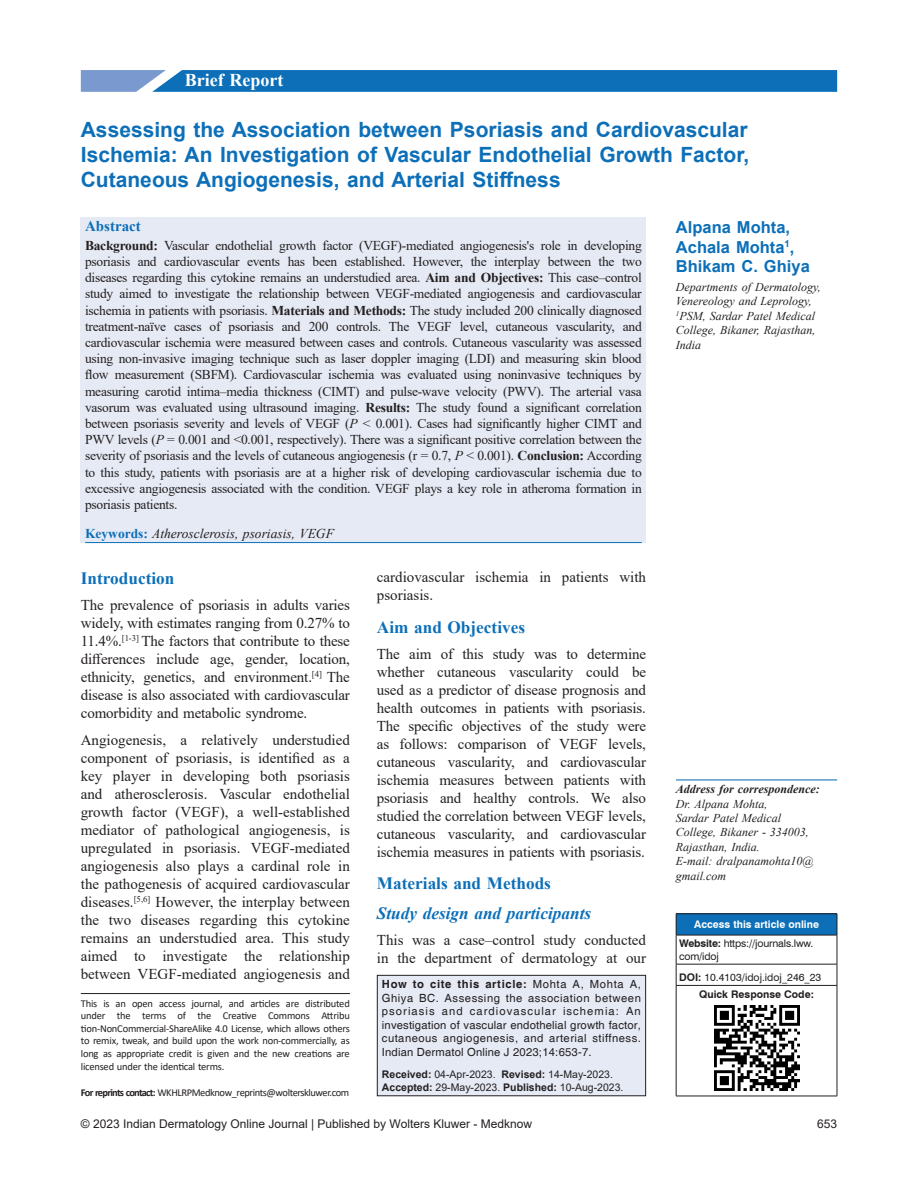
<style>
.page{position:relative;width:918px;height:1188px;background:#fff}
.page>*{position:absolute;margin:0;border:0;box-sizing:border-box;transform-origin:0 0}
.AT{font:700 21px/25.2px "Arial";color:#0c6fb8;text-align:justify}
.AH{font:700 18px "Times New Roman";color:#fff}
.t1{font:700 17.25px "Times New Roman";color:#0c6fb8}
.t2{font:italic 700 17.25px "Times New Roman";color:#0c6fb8}
.AU{font:700 16.5px/19.5px "Arial";color:#0c6fb8}
.TX{font:15px/18px "Times New Roman";color:#231f20;text-align:justify}
.ABSH{font:700 15px "Times New Roman";color:#0c6fb8}
.ABS{font:13.5px/16.2px "Times New Roman";letter-spacing:-.02em;color:#231f20;text-align:justify}
.KWD{font:italic 13.5px "Times New Roman";color:#231f20}
.ADD{font:italic 12px/14.4px "Times New Roman";color:#231f20}
.AFF{font:italic 12px/14.4px "Times New Roman";color:#231f20}
.t3{font:12px "Arial";color:#231f20}
.HTC{font:11.25px/13.5px "Helvetica";letter-spacing:.02em;color:#231f20;text-align:justify}
.TX-2{font:10.5px/12.6px "Calibri";letter-spacing:-.03em;color:#231f20;text-align:justify}
.HIS{font:10.5px "Arial";color:#231f20}
.Website{font:10.5px/12.6px "Swiss 721 BT";letter-spacing:-.015em;color:#231f20}
.DOI{font:10.5px "Swiss 721 BT";color:#231f20}
.ATAO{font:700 10.5px "Swiss 721 BT";color:#fff}
.QRC{font:700 10.5px "Swiss 721 BT";color:#231f20}
.s1{font-weight:700}
.s2{font-style:italic}
.s3{font-weight:700;font-style:normal;color:#0c6fb8}
</style>
<div class="page">
<hr style="left:676px;top:779px;width:161px;height:1px;background:#0c6fb8">
<div style="left:676px;top:914px;width:161px;height:21px;background:#0c6fb8"></div>
<hr style="left:676px;top:935px;width:161px;height:1px;background:#231f20">
<hr style="left:676px;top:964px;width:161px;height:1px;background:#231f20">
<hr style="left:676px;top:985px;width:161px;height:1px;background:#231f20">
<hr style="left:676px;top:914px;width:161px;height:1px;background:#231f20">
<svg style="left:676px;top:914px;width:1px;height:71px"></svg>
<svg style="left:837px;top:914px;width:1px;height:71px"></svg>
<hr style="left:676px;top:986px;width:1px;height:110px;background:#231f20">
<hr style="left:837px;top:986px;width:1px;height:110px;background:#231f20">
<hr style="left:676px;top:1096px;width:161px;height:1px;background:#231f20">
<img style="left:714px;top:1005px;width:85px;height:85px">
<div style="left:81px;top:217px;width:565px;height:325px;background:#e5eaf5"></div>
<hr style="left:85px;top:542px;width:557px;height:1px;background:#0c6fb8">
<svg style="left:81px;top:70px;width:756px;height:22px"></svg>
<div style="left:377px;top:975px;width:269px;height:121px;background:#e5eaf5"></div>
<div style="left:377px;top:975px;width:269px;height:121px;border:1px solid #231f20"></div>
<hr style="left:81px;top:993px;width:269px;height:1px;background:#231f20">
<p class="AH" style="left:185px;top:67px;width:100px">Brief Report</p>
<p class="AT" style="left:81px;top:117px;width:670px">Assessing the Association between Psoriasis and Cardiovascular Ischemia: An Investigation of Vascular Endothelial Growth Factor, Cutaneous Angiogenesis, and Arterial Stiffness</p>
<p class="ABSH" style="left:85px;top:216px;width:57px">Abstract</p>
<p class="ABS" style="left:85px;top:237px;width:558px"><span class="s1">Background:</span> Vascular endothelial growth factor (VEGF)-mediated angiogenesis's role in developing psoriasis and cardiovascular events has been established. However, the interplay between the two diseases regarding this cytokine remains an understudied area. <span class="s1">Aim and Objectives:</span> This case–control study aimed to investigate the relationship between VEGF-mediated angiogenesis and cardiovascular ischemia in patients with psoriasis. <span class="s1">Materials and Methods:</span> The study included 200 clinically diagnosed treatment-naïve cases of psoriasis and 200 controls. The VEGF level, cutaneous vascularity, and cardiovascular ischemia were measured between cases and controls. Cutaneous vascularity was assessed using non-invasive imaging technique such as laser doppler imaging (LDI) and measuring skin blood flow measurement (SBFM). Cardiovascular ischemia was evaluated using noninvasive techniques by measuring carotid intima–media thickness (CIMT) and pulse-wave velocity (PWV). The arterial vasa vasorum was evaluated using ultrasound imaging. <span class="s1">Results:</span> The study found a significant correlation between psoriasis severity and levels of VEGF (<span class="s2">P</span> &lt; 0.001). Cases had significantly higher CIMT and PWV levels (<span class="s2">P</span> = 0.001 and &lt;0.001, respectively). There was a significant positive correlation between the severity of psoriasis and the levels of cutaneous angiogenesis (r = 0.7, <span class="s2">P</span> &lt; 0.001). <span class="s1">Conclusion:</span> According to this study, patients with psoriasis are at a higher risk of developing cardiovascular ischemia due to excessive angiogenesis associated with the condition. VEGF plays a key role in atheroma formation in psoriasis patients.</p>
<p class="KWD" style="left:85px;top:524px;width:250px"><span class="s3">Keywords:</span> Atherosclerosis, psoriasis, VEGF</p>
<h1 class="t1" style="left:81px;top:565px;width:95px">Introduction</h1>
<p class="TX" style="left:81px;top:596px;width:271px">The prevalence of psoriasis in adults varies widely, with estimates ranging from 0.27% to 11.4%.<sup>[1-3]</sup> The factors that contribute to these differences include age, gender, location, ethnicity, genetics, and environment.<sup>[4]</sup> The disease is also associated with cardiovascular comorbidity and metabolic syndrome.</p>
<p class="TX" style="left:81px;top:730px;width:271px">Angiogenesis, a relatively understudied component of psoriasis, is identified as a key player in developing both psoriasis and atherosclerosis. Vascular endothelial growth factor (VEGF), a well-established mediator of pathological angiogenesis, is upregulated in psoriasis. VEGF-mediated angiogenesis also plays a cardinal role in the pathogenesis of acquired cardiovascular diseases.<sup>[5,6]</sup> However, the interplay between the two diseases regarding this cytokine remains an understudied area. This study aimed to investigate the relationship between VEGF-mediated angiogenesis and</p>
<p class="TX-2" style="left:81px;top:997px;width:271px">This is an open access journal, and articles are distributed under the terms of the Creative Commons Attribu tion-NonCommercial-ShareAlike 4.0 License, which allows others to remix, tweak, and build upon the work non-commercially, as long as appropriate credit is given and the new creations are licensed under the identical terms.</p>
<p class="TX-2" style="left:81px;top:1086px;width:270px"><span class="s1">For reprints contact:</span> WKHLRPMedknow_reprints@wolterskluwer.com</p>
<p class="TX" style="left:377px;top:568px;width:271px">cardiovascular ischemia in patients with psoriasis.</p>
<h1 class="t1" style="left:377px;top:614px;width:150px">Aim and Objectives</h1>
<p class="TX" style="left:377px;top:645px;width:271px">The aim of this study was to determine whether cutaneous vascularity could be used as a predictor of disease prognosis and health outcomes in patients with psoriasis.<br>The specific objectives of the study were as follows: comparison of VEGF levels, cutaneous vascularity, and cardiovascular ischemia measures between patients with psoriasis and healthy controls. We also studied the correlation between VEGF levels, cutaneous vascularity, and cardiovascular ischemia measures in patients with psoriasis.</p>
<h1 class="t1" style="left:377px;top:871px;width:176px">Materials and Methods</h1>
<h2 class="t2" style="left:377px;top:901px;width:216px">Study design and participants</h2>
<p class="TX" style="left:377px;top:930px;width:271px">This was a case–control study conducted in the department of dermatology at our</p>
<p class="HTC" style="left:382px;top:978px;width:261px"><span class="s1">How to cite this article:</span> Mohta A, Mohta A, Ghiya BC. Assessing the association between psoriasis and cardiovascular ischemia: An investigation of vascular endothelial growth factor, cutaneous angiogenesis, and arterial stiffness.<br>Indian Dermatol Online J 2023;14:653-7.</p>
<p class="HIS" style="left:382px;top:1067px;width:233px"><span class="s1">Received:</span> 04-Apr-2023. <span class="s1">Revised:</span> 14-May-2023.</p>
<p class="HIS" style="left:382px;top:1080px;width:243px"><span class="s1">Accepted:</span> 29-May-2023. <span class="s1">Published:</span> 10-Aug-2023.</p>
<p class="AU" style="left:676px;top:218px;width:135px">Alpana Mohta,<br>Achala Mohta<sup>1</sup>,<br>Bhikam C. Ghiya</p>
<p class="AFF" style="left:676px;top:279px;width:146px">Departments of Dermatology,<br>Venereology and Leprology,<br><sup>1</sup>PSM, Sardar Patel Medical<br>College, Bikaner, Rajasthan,<br>India</p>
<p class="ADD" style="left:676px;top:782px;width:145px"><span class="s1">Address for correspondence:<br></span>Dr. Alpana Mohta,<br>Sardar Patel Medical<br>College, Bikaner - 334003,<br>Rajasthan, India.<br>E-mail: dralpanamohta10@ gmail.com</p>
<p class="ATAO" style="left:694px;top:917px;width:126px">Access this article online</p>
<p class="Website" style="left:679px;top:937px;width:136px"><span class="s1">Website:</span> https://journals.lww. com/idoj</p>
<p class="DOI" style="left:679px;top:970px;width:144px"><span class="s1">DOI:</span> 10.4103/idoj.idoj_246_23</p>
<p class="QRC" style="left:699px;top:987px;width:116px">Quick Response Code:</p>
<p class="t3" style="left:81px;top:1116px;width:453px">© 2023 Indian Dermatology Online Journal | Published by Wolters Kluwer - Medknow</p>
<p class="t3" style="left:817px;top:1116px;width:22px">653</p>
</div>
